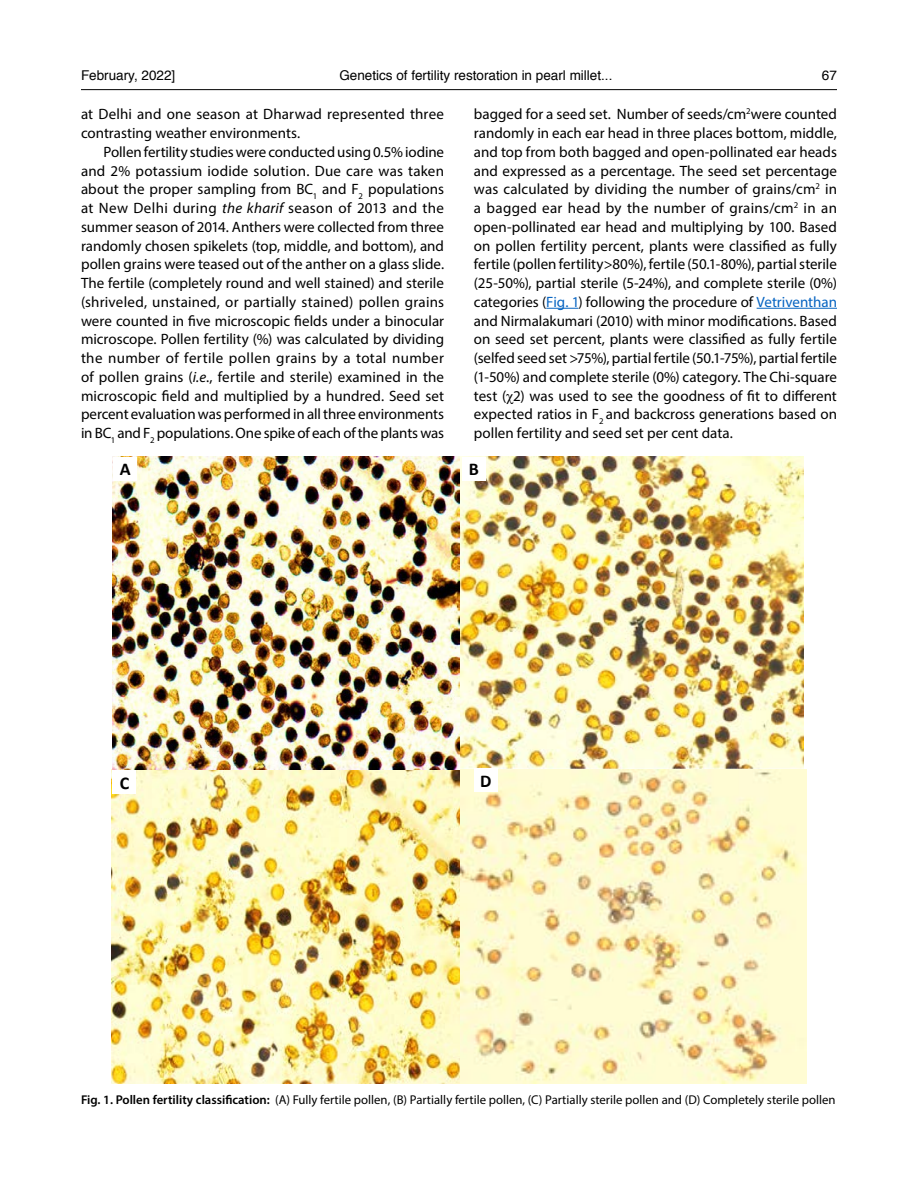
<style>
.page{position:relative;width:918px;height:1188px;background:#fff}
.page>*{position:absolute;margin:0;border:0;box-sizing:border-box;transform-origin:0 0}
.t1{font:700 18px "Calibri";color:#000}
.t2{font:15px/18.8px "Myriad Pro";color:#000;text-align:justify}
.t3{font:13.5px "Helvetica";color:#000}
.t4{font:12.75px "Myriad Pro";color:#000}
.s1{font-style:italic}
.s2{color:#0563c1}
.s3{font-weight:600}
</style>
<div class="page">
<hr style="left:81px;top:89px;width:756px;height:1px;background:#000">
<hr style="left:546px;top:308px;width:32px;height:1px;background:#0563c1">
<hr style="left:757px;top:308px;width:80px;height:1px;background:#0563c1">
<img style="left:113px;top:457px;width:691px;height:312px">
<img style="left:112px;top:769px;width:695px;height:315px">
<div style="left:113px;top:457px;width:24px;height:23px;background:#fff"></div>
<div style="left:462px;top:457px;width:24px;height:23px;background:#fff"></div>
<div style="left:474px;top:769px;width:24px;height:23px;background:#fff"></div>
<div style="left:112px;top:770px;width:24px;height:23px;background:#fff"></div>
<p class="t3" style="left:81px;top:65px;width:96px">February, 2022]</p>
<p class="t3" style="left:339px;top:65px;width:275px">Genetics of fertility restoration in pearl millet...</p>
<p class="t3" style="left:822px;top:65px;width:17px">67</p>
<p class="t2" style="left:81px;top:105px;width:365px">at Delhi and one season at Dharwad represented three contrasting weather environments.</p>
<p class="t2" style="left:81px;top:142px;width:365px;text-indent:22px">Pollen fertility studies were conducted using 0.5% iodine and 2% potassium iodide solution. Due care was taken about the proper sampling from BC<sub>1</sub> and F<sub>2</sub> populations at New Delhi during <span class="s1">the kharif</span> season of 2013 and the summer season of 2014. Anthers were collected from three randomly chosen spikelets (top, middle, and bottom), and pollen grains were teased out of the anther on a glass slide.<br>The fertile (completely round and well stained) and sterile (shriveled, unstained, or partially stained) pollen grains were counted in five microscopic fields under a binocular microscope. Pollen fertility (%) was calculated by dividing the number of fertile pollen grains by a total number of pollen grains (<span class="s1">i.e</span>., fertile and sterile) examined in the microscopic field and multiplied by a hundred. Seed set percent evaluation was performed in all three environments in BC<sub>1</sub> and F<sub>2</sub> populations. One spike of each of the plants was</p>
<p class="t2" style="left:474px;top:105px;width:365px">bagged for a seed set. Number of seeds/cm<sup>2</sup>were counted randomly in each ear head in three places bottom, middle, and top from both bagged and open-pollinated ear heads and expressed as a percentage. The seed set percentage was calculated by dividing the number of grains/cm<sup>2</sup> in a bagged ear head by the number of grains/cm<sup>2</sup> in an open-pollinated ear head and multiplying by 100. Based on pollen fertility percent, plants were classified as fully fertile (pollen fertility&gt;80%), fertile (50.1-80%), partial sterile (25-50%), partial sterile (5-24%), and complete sterile (0%) categories (<span class="s2">Fig. 1</span>) following the procedure of <span class="s2">Vetriventhan </span>and Nirmalakumari (2010) with minor modifications. Based on seed set percent, plants were classified as fully fertile (selfed seed set &gt;75%), partial fertile (50.1-75%), partial fertile (1-50%) and complete sterile (0%) category. The Chi-square test ( 2) was used to see the goodness of fit to different expected ratios in F<sub>2</sub> and backcross generations based on pollen fertility and seed set per cent data.</p>
<p class="t1" style="left:120px;top:457px;width:12px">A</p>
<p class="t1" style="left:469px;top:457px;width:12px">B</p>
<p class="t1" style="left:120px;top:770px;width:11px">C</p>
<p class="t1" style="left:480px;top:769px;width:13px">D</p>
<p class="t4" style="left:81px;top:1092px;width:756px"><span class="s3">Fig. 1. Pollen fertility classification:</span> (A) Fully fertile pollen, (B) Partially fertile pollen, (C) Partially sterile pollen and (D) Completely sterile pollen</p>
</div>
